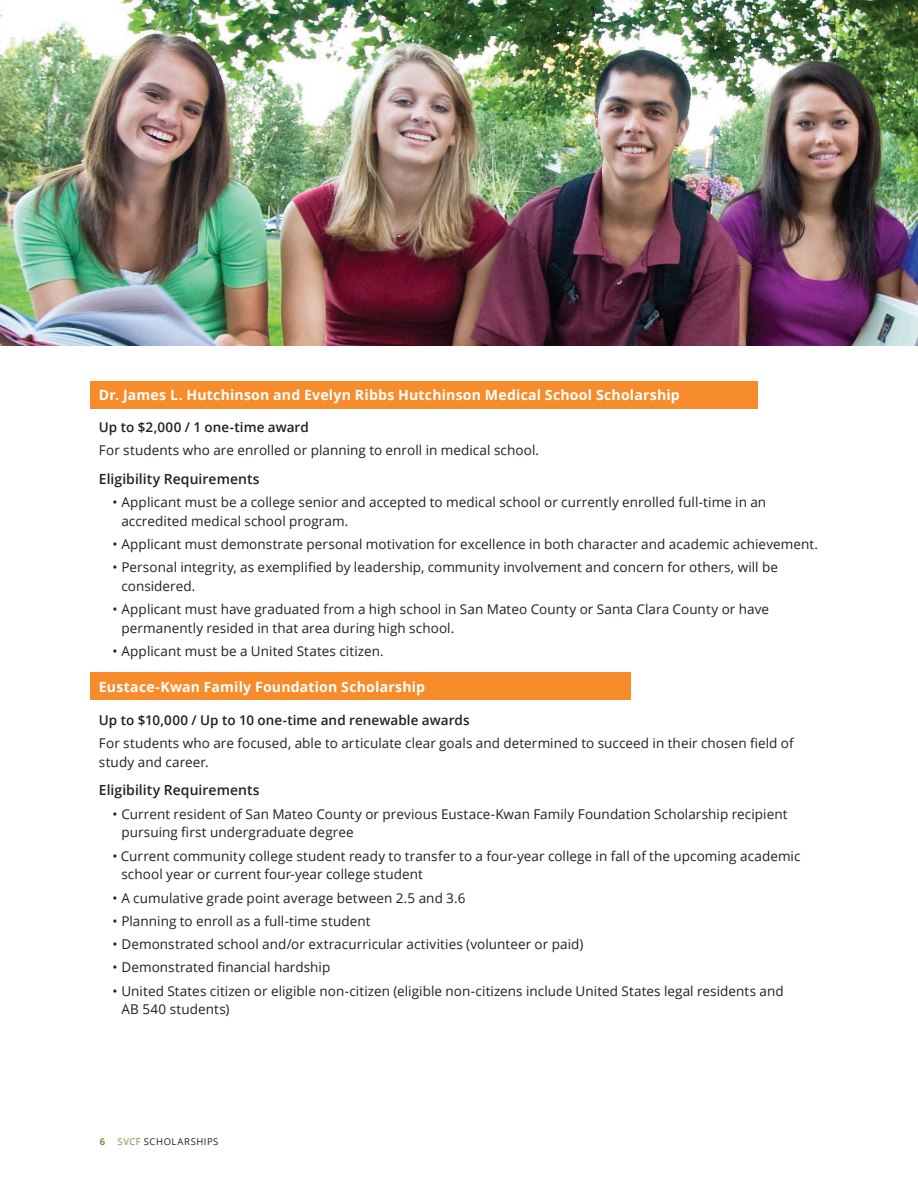
<style>
.page{position:relative;width:918px;height:1188px;background:#fff}
.page>*{position:absolute;margin:0;border:0;box-sizing:border-box;transform-origin:0 0}
.award_title{font:700 14.1px "Open Sans";letter-spacing:.015em;color:#fff}
.eligibility_requirem{font:600 13.95px "Open Sans";letter-spacing:.005em;color:#231f20}
.bullet_text{font:13.5px/18.8px "Open Sans";letter-spacing:.005em;color:#231f20}
.text_1{font:13.5px/18.8px "Open Sans";letter-spacing:.005em;color:#231f20}
.award_amount{font:600 13.5px "Open Sans";letter-spacing:.005em;color:#231f20}
.t1{font:9.45px "Open Sans";letter-spacing:.055em;color:#231f20}
.t2{font:700 9.45px "Open Sans";color:#6b953e}
.s1{color:#6b953e}
</style>
<div class="page">
<div style="left:91px;top:381px;width:667px;height:27px;background:#f68c2b"></div>
<div style="left:91px;top:673px;width:540px;height:27px;background:#f68c2b"></div>
<img style="left:0;top:0;width:918px;height:345px">
<p class="award_title" style="left:99px;top:385px;width:582px">Dr. James L. Hutchinson and Evelyn Ribbs Hutchinson Medical School Scholarship</p>
<p class="award_amount" style="left:99px;top:418px;width:211px">Up to $2,000 / 1 one-time award</p>
<p class="text_1" style="left:99px;top:441px;width:442px">For students who are enrolled or planning to enroll in medical school.</p>
<p class="eligibility_requirem" style="left:99px;top:469px;width:162px">Eligibility Requirements</p>
<p class="bullet_text" style="left:121px;top:492px;width:646px;text-indent:-9px">• Applicant must be a college senior and accepted to medical school or currently enrolled full-time in an accredited medical school program.</p>
<p class="bullet_text" style="left:112px;top:534px;width:707px">• Applicant must demonstrate personal motivation for excellence in both character and academic achievement.</p>
<p class="bullet_text" style="left:121px;top:558px;width:658px;text-indent:-9px">• Personal integrity, as exemplified by leadership, community involvement and concern for others, will be considered.</p>
<p class="bullet_text" style="left:121px;top:600px;width:649px;text-indent:-9px">• Applicant must have graduated from a high school in San Mateo County or Santa Clara County or have permanently resided in that area during high school.</p>
<p class="bullet_text" style="left:112px;top:642px;width:273px">• Applicant must be a United States citizen.</p>
<p class="award_title" style="left:99px;top:677px;width:328px">Eustace-Kwan Family Foundation Scholarship</p>
<p class="award_amount" style="left:99px;top:710px;width:372px">Up to $10,000 / Up to 10 one-time and renewable awards</p>
<p class="text_1" style="left:99px;top:733px;width:696px">For students who are focused, able to articulate clear goals and determined to succeed in their chosen field of study and career.</p>
<p class="eligibility_requirem" style="left:99px;top:780px;width:162px">Eligibility Requirements</p>
<p class="bullet_text" style="left:121px;top:804px;width:667px;text-indent:-9px">• Current resident of San Mateo County or previous Eustace-Kwan Family Foundation Scholarship recipient pursuing first undergraduate degree</p>
<p class="bullet_text" style="left:121px;top:846px;width:680px;text-indent:-9px">• Current community college student ready to transfer to a four-year college in fall of the upcoming academic school year or current four-year college student</p>
<p class="bullet_text" style="left:112px;top:888px;width:355px">• A cumulative grade point average between 2.5 and 3.6</p>
<p class="bullet_text" style="left:112px;top:911px;width:260px">• Planning to enroll as a full-time student</p>
<p class="bullet_text" style="left:112px;top:934px;width:473px">• Demonstrated school and/or extracurricular activities (volunteer or paid)</p>
<p class="bullet_text" style="left:112px;top:957px;width:219px">• Demonstrated financial hardship</p>
<p class="bullet_text" style="left:121px;top:981px;width:664px;text-indent:-9px">• United States citizen or eligible non-citizen (eligible non-citizens include United States legal residents and<br>AB 540 students)</p>
<p class="t2" style="left:100px;top:1134px;width:7px">6</p>
<p class="t1" style="left:117px;top:1134px;width:102px"><span class="s1">SVCF</span> SCHOLARSHIPS</p>
</div>
